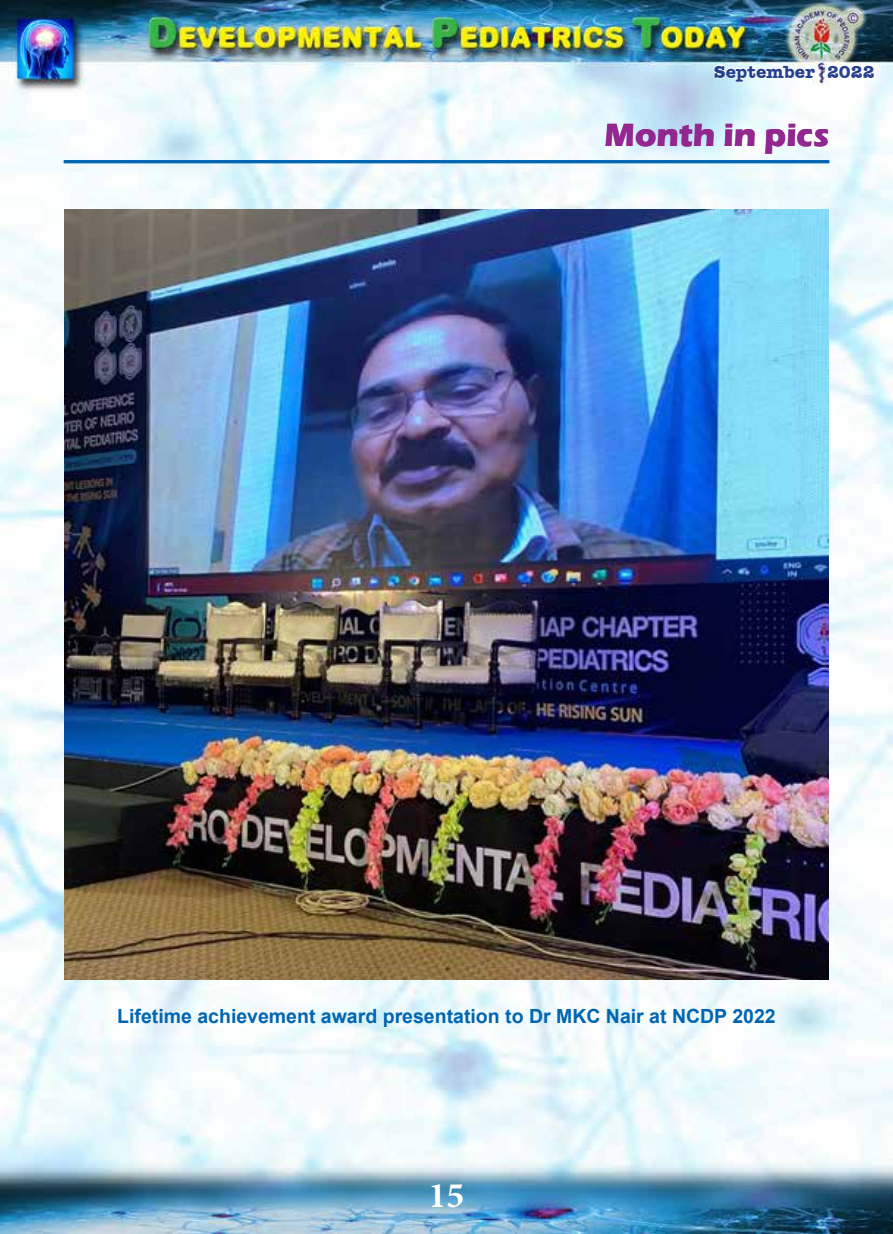
<style>
.page{position:relative;width:893px;height:1234px;background:#fff}
.page>*{position:absolute;margin:0;border:0;box-sizing:border-box;transform-origin:0 0}
.t1{font:700 36px "Minion Pro";color:#fff}
.t2{font:700 33px "Eras ITC";color:#92278f}
.t3{font:700 19.5px "Arial";color:#0065b2}
.t4{font:700 18px "Amer Typewriter IT Cby BT";color:#25408f}
</style>
<div class="page">
<img style="left:0;top:0;width:893px;height:1233px">
<svg style="left:713px;top:57px;width:104px;height:26px"></svg>
<svg style="left:826px;top:64px;width:50px;height:16px"></svg>
<img style="left:65px;top:210px;width:764px;height:768px">
<hr style="left:64px;top:160px;width:765px;height:3px;background:#0065b2">
<p class="t4" style="left:714px;top:60px;width:162px">September 2022</p>
<h2 class="t2" style="left:605px;top:116px;width:226px">month in pics</h2>
<p class="t3" style="left:117px;top:1002px;width:660px">Lifetime achievement award presentation to Dr MKC Nair at NCDP 2022</p>
<h1 class="t1" style="left:428px;top:1169px;width:37px">15</h1>
</div>
